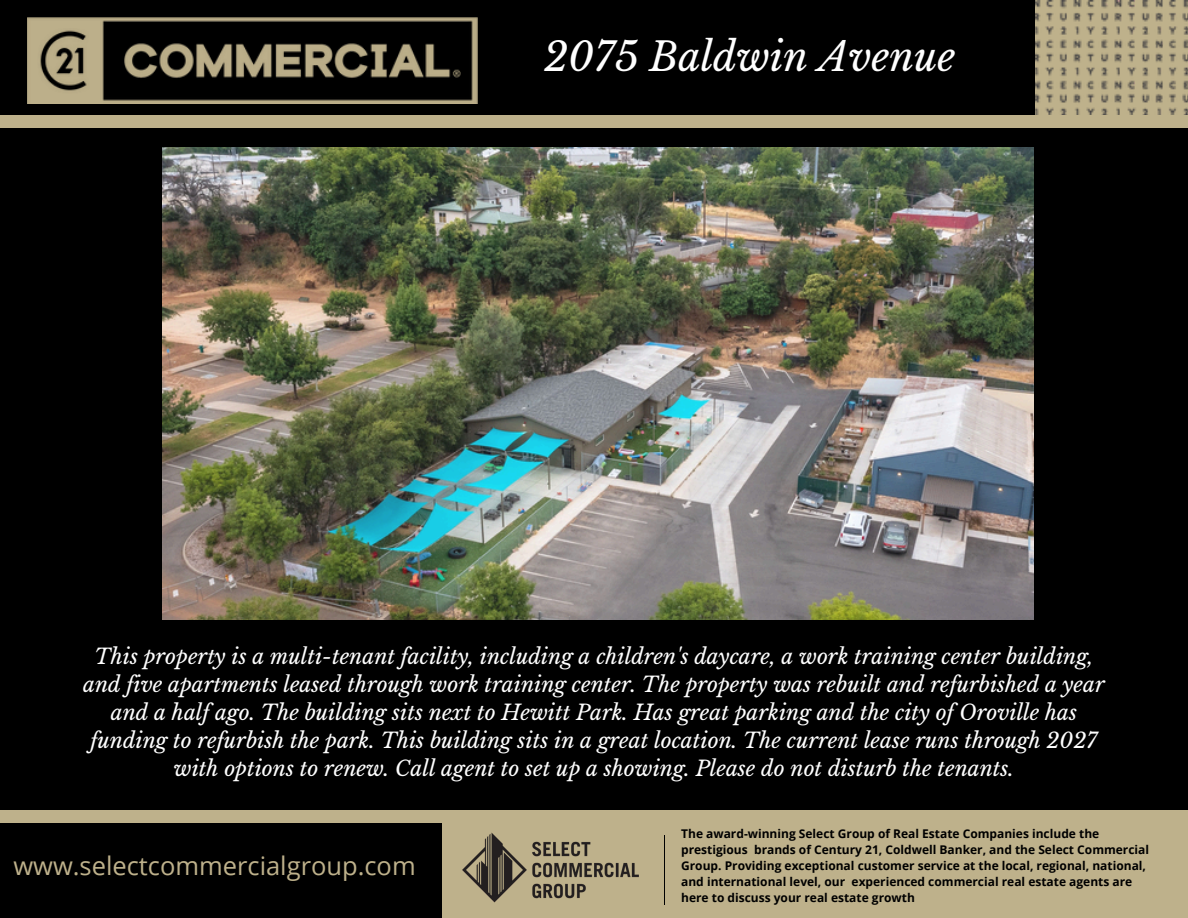
<style>
.page{position:relative;width:1188px;height:918px;background:#000}
.page>*{position:absolute;margin:0;border:0;box-sizing:border-box;transform-origin:0 0}
.t1{font:italic 39.3px "Libre Baskerville";color:#fff}
.t2{font:25.5px "Open Sans";color:#beb18b}
.t3{font:italic 21px/27.9px "Libre Baskerville";color:#fff;text-align:center}
.t4{font:700 12px/15.9px "Open Sans";color:#000}
</style>
<div class="page">
<img style="left:27px;top:18px;width:450px;height:85px">
<img style="left:1036px;top:1px;width:152px;height:114px">
<div style="left:443px;top:816px;width:745px;height:102px;background:#beb18b"></div>
<img style="left:462px;top:832px;width:177px;height:71px">
<hr style="left:664px;top:835px;width:1px;height:70px;background:#000">
<div style="left:0;top:810px;width:1188px;height:12px;background:#beb18b"></div>
<div style="left:0;top:115px;width:1188px;height:12px;background:#beb18b"></div>
<img style="left:163px;top:147px;width:870px;height:473px">
<h2 class="t1" style="left:544px;top:33px;width:413px">2075 Baldwin Avenue</h2>
<p class="t3" style="left:83px;top:643px;width:1023px">This property is a multi-tenant facility, including a children's daycare, a work training center building, and five apartments leased through work training center. The property was rebuilt and refurbished a year and a half ago. The building sits next to Hewitt Park. Has great parking and the city of Oroville has funding to refurbish the park. This building sits in a great location. The current lease runs through 2027 with options to renew. Call agent to set up a showing. Please do not disturb the tenants.</p>
<h3 class="t2" style="left:13px;top:848px;width:404px">www.selectcommercialgroup.com</h3>
<h3 class="t4" style="left:681px;top:826px;width:469px">The award-winning Select Group of Real Estate Companies include the prestigious brands of Century 21, Coldwell Banker, and the Select Commercial Group. Providing exceptional customer service at the local, regional, national, and international level, our experienced commercial real estate agents are here to discuss your real estate growth</h3>
</div>
